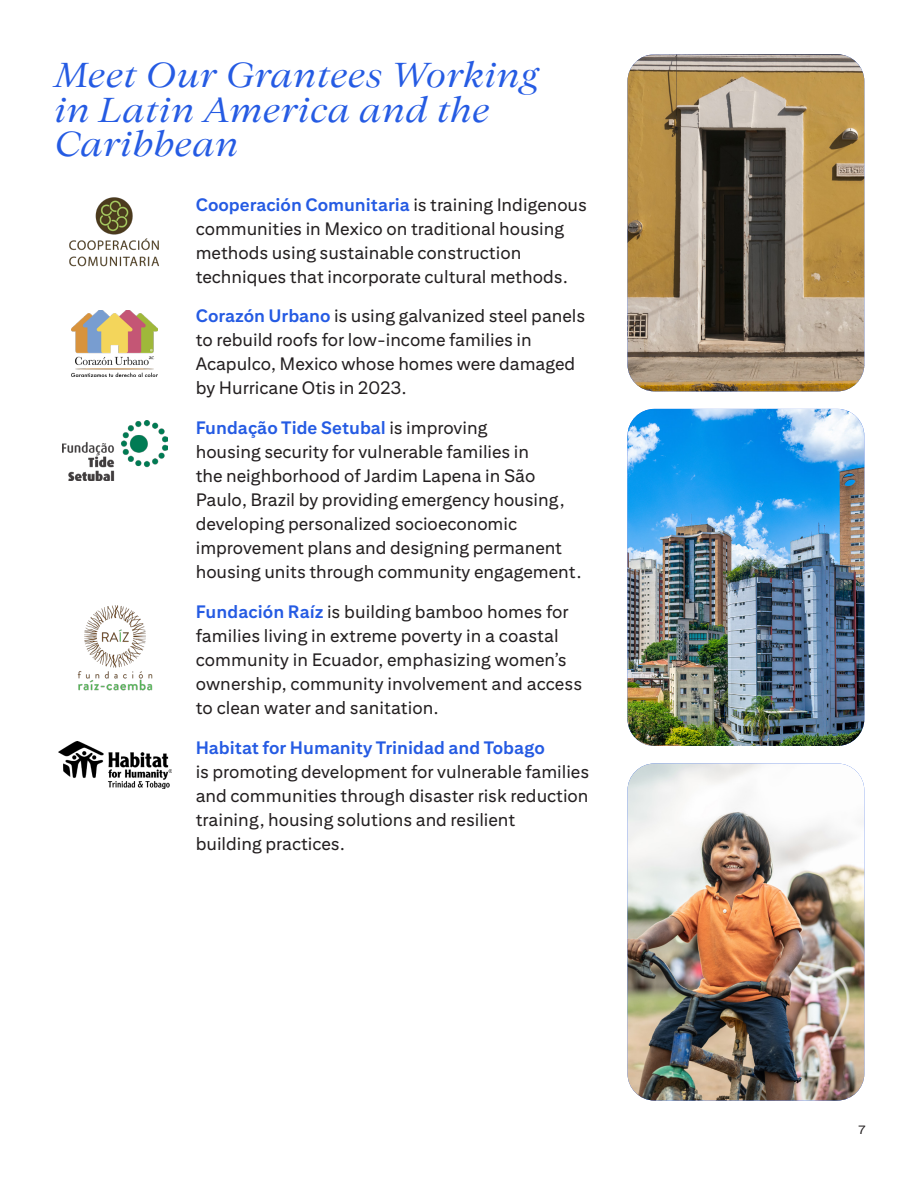
<style>
.page{position:relative;width:918px;height:1188px;background:#fff}
.page>*{position:absolute;margin:0;border:0;box-sizing:border-box;transform-origin:0 0}
.t1{font:italic 34.5px/34.5px "Citi Serif Display";color:#255be3}
.t2{font:18px/24px "Citi Sans Text";color:#231f20}
.t3{font:12px "Citi Sans Display";color:#231f20}
.s1{font-weight:700;color:#255be3}
</style>
<div class="page">
<img style="left:627px;top:54px;width:237px;height:337px">
<img style="left:627px;top:409px;width:237px;height:337px">
<img style="left:627px;top:763px;width:237px;height:338px">
<img style="left:69px;top:197px;width:90px;height:70px">
<img style="left:77px;top:605px;width:76px;height:86px">
<img style="left:58px;top:742px;width:113px;height:47px">
<img style="left:72px;top:310px;width:86px;height:66px">
<img style="left:62px;top:421px;width:105px;height:60px">
<p class="t1" style="left:54px;top:57px;width:486px">Meet Our Grantees Working in Latin America and the<br>Caribbean</p>
<p class="t2" style="left:196px;top:192px;width:393px"><span class="s1">Cooperación Comunitaria</span> is training Indigenous communities in Mexico on traditional housing methods using sustainable construction techniques that incorporate cultural methods.</p>
<p class="t2" style="left:196px;top:304px;width:391px"><span class="s1">Corazón Urbano</span> is using galvanized steel panels to rebuild roofs for low-income families in Acapulco, Mexico whose homes were damaged by Hurricane Otis in 2023.</p>
<p class="t2" style="left:196px;top:416px;width:387px"><span class="s1">Fundação Tide Setubal</span> is improving<br>housing security for vulnerable families in<br>the neighborhood of Jardim Lapena in São Paulo, Brazil by providing emergency housing, developing personalized socioeconomic improvement plans and designing permanent housing units through community engagement.</p>
<p class="t2" style="left:196px;top:599px;width:388px"><span class="s1">Fundación Raíz</span> is building bamboo homes for families living in extreme poverty in a coastal community in Ecuador, emphasizing women’s ownership, community involvement and access to clean water and sanitation.</p>
<p class="t2" style="left:196px;top:735px;width:395px"><span class="s1">Habitat for Humanity Trinidad and Tobago<br></span>is promoting development for vulnerable families and communities through disaster risk reduction training, housing solutions and resilient<br>building practices.</p>
<p class="t3" style="left:858px;top:1122px;width:9px">7</p>
</div>
